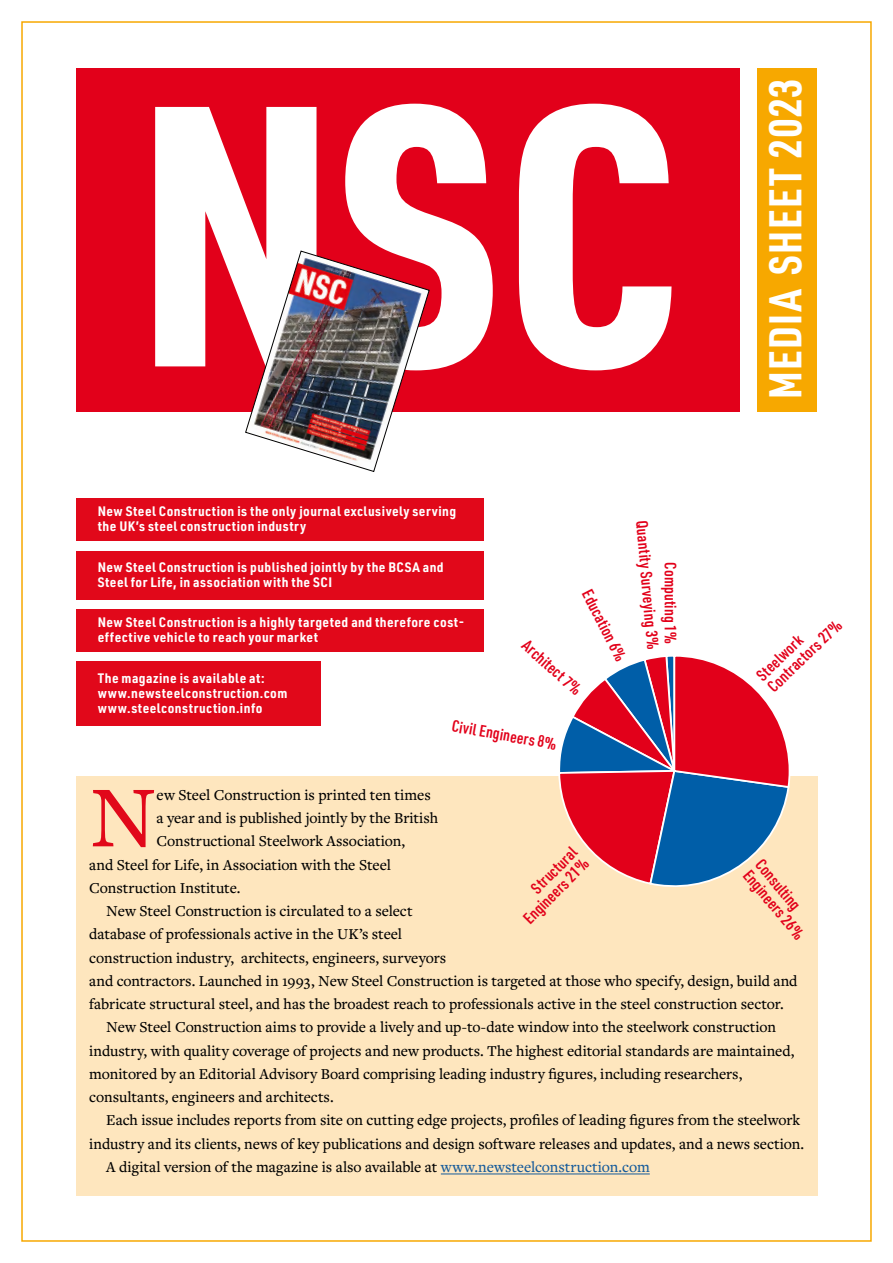
<style>
.page{position:relative;width:893px;height:1263px;background:#fff}
.page>*{position:absolute;margin:0;border:0;box-sizing:border-box;transform-origin:0 0}
.t1{font:500 90.15px "Freight Text Pro";color:#e1081a}
.t2{font:700 45px "URWDIN Cond";letter-spacing:.035em;color:#fff}
.t3{font:600 16.2px/16.2px "URWDIN Cond";letter-spacing:.01em;color:#e2001a}
.t4{font:500 15.75px "Freight Text Pro";letter-spacing:-.005em;color:#000}
.t5{font:700 13.5px/15px "URWDIN Semi Cond";letter-spacing:.04em;color:#fff}
.s1{color:#f7a800}
.s2{color:#165b9a}
</style>
<div class="page">
<div style="left:757px;top:68px;width:59px;height:343px;background:#f7a800"></div>
<div style="left:77px;top:776px;width:741px;height:420px;background:#fee6be"></div>
<hr style="left:441px;top:1174px;width:209px;height:1px;background:#165b9a">
<div style="left:77px;top:551px;width:407px;height:48px;background:#e1081a"></div>
<div style="left:77px;top:498px;width:407px;height:43px;background:#e1081a"></div>
<div style="left:77px;top:609px;width:407px;height:43px;background:#e1081a"></div>
<div style="left:77px;top:661px;width:244px;height:65px;background:#e1081a"></div>
<svg style="left:558px;top:656px;width:233px;height:231px"></svg>
<div style="left:77px;top:68px;width:663px;height:343px;background:#e2001a"></div>
<svg style="left:155px;top:104px;width:517px;height:266px;fill:#fff"></svg>
<img style="left:245px;top:250px;width:185px;height:222px">
<p class="t5" style="left:98px;top:503px;width:360px">New Steel Construction is the only journal exclusively serving the UK’s steel construction industry</p>
<p class="t5" style="left:98px;top:559px;width:347px">New Steel Construction is published jointly by the BCSA and<br>Steel for Life, in association with the SCI</p>
<p class="t5" style="left:98px;top:615px;width:368px">New Steel Construction is a highly targeted and therefore cost&shy;effective vehicle to reach your market</p>
<p class="t5" style="left:98px;top:670px;width:191px">The magazine is available at: www.newsteelconstruction.com www.steelconstruction.info</p>
<p class="t3" style="left:594px;top:587px;width:79px;rotate:63deg">Education 6%</p>
<p class="t3" style="left:531px;top:636px;width:75px;rotate:42deg">Architect 7%</p>
<p class="t3" style="left:454px;top:717px;width:107px;rotate:10deg">Civil Engineers 8%</p>
<p class="t3" style="left:651px;top:520px;width:130px;rotate:85deg">Quantity Surveying 3%</p>
<p class="t3" style="left:679px;top:562px;width:83px;rotate:90deg">Computing 1%</p>
<h2 class="t2" style="left:755px;top:399px;width:321px;rotate:-90deg">MEDIA<span class="s1">.</span>SHEET<span class="s1">.</span>2023</h2>
<p class="t3" style="left:753px;top:671px;width:97px;rotate:-44deg">Steelwork<br>Contractors 27%</p>
<h1 class="t1" style="left:89px;top:758px;width:69px">N</h1>
<p class="t4" style="left:157px;top:784px;width:276px">ew Steel Construction is printed ten times</p>
<p class="t4" style="left:157px;top:807px;width:283px">a year and is published jointly by the British</p>
<p class="t4" style="left:157px;top:831px;width:250px">Constructional Steelwork Association,</p>
<p class="t4" style="left:89px;top:854px;width:303px">and Steel for Life, in Association with the Steel</p>
<p class="t4" style="left:89px;top:877px;width:153px">Construction Institute.</p>
<p class="t4" style="left:106px;top:900px;width:308px">New Steel Construction is circulated to a select</p>
<p class="t4" style="left:89px;top:924px;width:314px">database of professionals active in the UK’s steel</p>
<p class="t4" style="left:89px;top:947px;width:358px">construction industry, architects, engineers, surveyors</p>
<p class="t4" style="left:89px;top:970px;width:710px">and contractors. Launched in 1993, New Steel Construction is targeted at those who specify, design, build and</p>
<p class="t4" style="left:89px;top:993px;width:696px">fabricate structural steel, and has the broadest reach to professionals active in the steel construction sector.</p>
<p class="t4" style="left:106px;top:1017px;width:671px">New Steel Construction aims to provide a lively and up-to-date window into the steelwork construction</p>
<p class="t4" style="left:89px;top:1040px;width:707px">industry, with quality coverage of projects and new products. The highest editorial standards are maintained,</p>
<p class="t4" style="left:89px;top:1063px;width:655px">monitored by an Editorial Advisory Board comprising leading industry figures, including researchers,</p>
<p class="t4" style="left:89px;top:1086px;width:246px">consultants, engineers and architects.</p>
<p class="t4" style="left:106px;top:1110px;width:695px">Each issue includes reports from site on cutting edge projects, profiles of leading figures from the steelwork</p>
<p class="t4" style="left:89px;top:1133px;width:716px">industry and its clients, news of key publications and design software releases and updates, and a news section.</p>
<p class="t4" style="left:106px;top:1156px;width:545px">A digital version of the magazine is also available at <span class="s2">www.newsteelconstruction.com</span></p>
<p class="t3" style="left:508px;top:903px;width:86px;text-align:right;rotate:-45deg">Structural<br>Engineers 21%</p>
<p class="t3" style="left:765px;top:856px;width:86px;rotate:50deg">Consulting<br>Engineers 26%</p>
</div>
